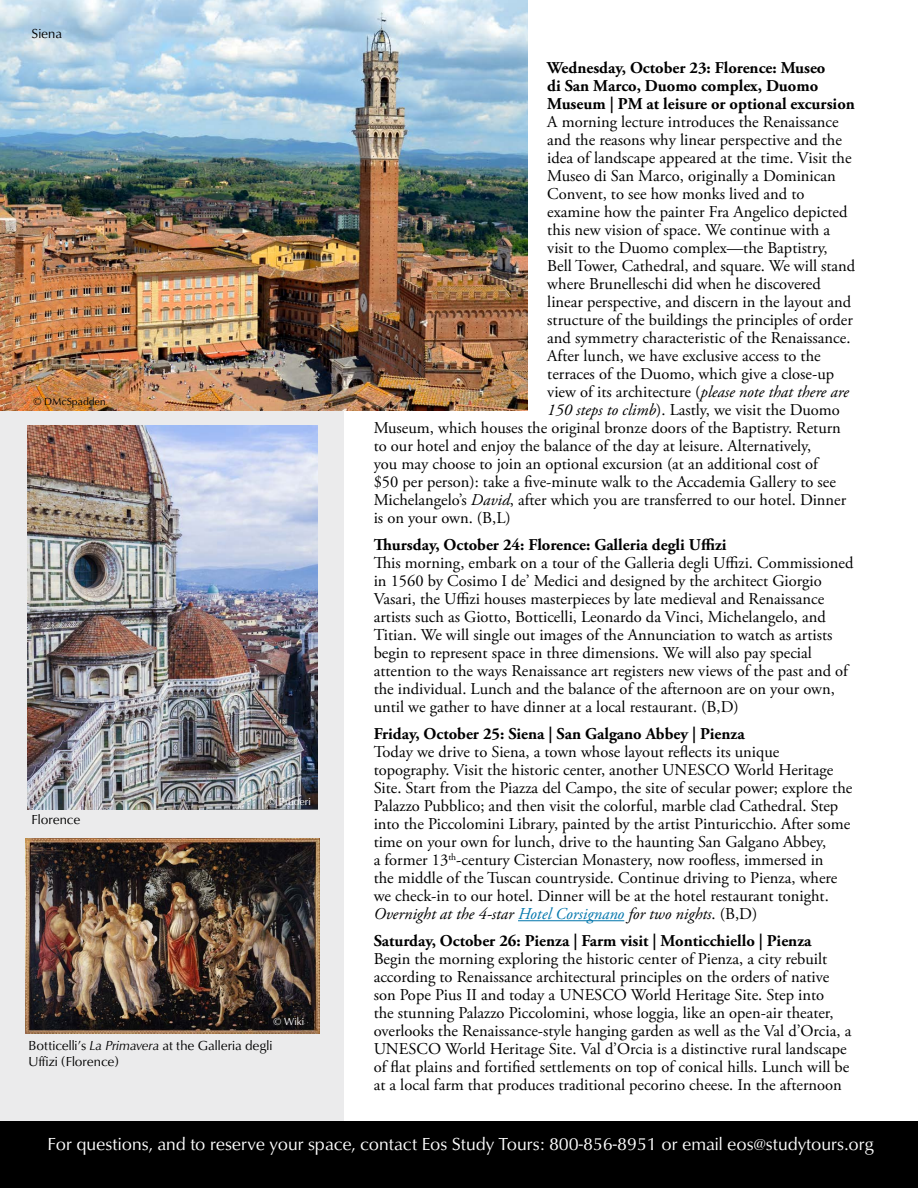
<style>
.page{position:relative;width:918px;height:1188px;background:#fff}
.page>*{position:absolute;margin:0;border:0;box-sizing:border-box;transform-origin:0 0}
.t1{font:18px "Classico URW";color:#fff}
.t2{font:16.5px/18px "Adobe Garamond Pro";color:#000}
.t3{font:700 16.5px/18px "Adobe Garamond Pro";color:#000}
.t4{font:13.5px/16.2px "Classico URW";color:#000}
.t5{font:10.5px "Classico URW";letter-spacing:.005em;color:#fff}
.t6{font:10.5px "Classico URW";color:#000}
.s1{font-style:italic}
.s2{font-style:italic;color:#0076ac}
</style>
<div class="page">
<div style="left:0;top:0;width:343px;height:1121px;background:#ebebec"></div>
<div style="left:0;top:1121px;width:918px;height:67px;background:#000"></div>
<hr style="left:518px;top:920px;width:106px;height:1px;background:#0076ac">
<img style="left:0;top:0;width:527px;height:410px">
<img style="left:27px;top:426px;width:291px;height:384px">
<img style="left:26px;top:839px;width:293px;height:195px">
<p class="t4" style="left:32px;top:25px;width:32px">Siena</p>
<p class="t6" style="left:33px;top:394px;width:74px">© DMcSpadden</p>
<p class="t4" style="left:31px;top:811px;width:50px">Florence</p>
<p class="t5" style="left:268px;top:794px;width:44px">© Pfüderi</p>
<p class="t5" style="left:273px;top:1014px;width:33px">© Wiki</p>
<p class="t4" style="left:29px;top:1037px;width:245px">Botticelli’s <span class="s1">La Primavera</span> at the Galleria degli<br>Uffizi (Florence)</p>
<p class="t3" style="left:547px;top:59px;width:309px">Wednesday, October 23: Florence: Museo<br>di San Marco, Duomo complex, Duomo<br>Museum | PM at leisure or optional excursion</p>
<p class="t2" style="left:547px;top:114px;width:293px">A morning lecture introduces the Renaissance</p>
<p class="t2" style="left:547px;top:132px;width:296px">and the reasons why linear perspective and the</p>
<p class="t2" style="left:547px;top:150px;width:306px">idea of landscape appeared at the time. Visit the</p>
<p class="t2" style="left:547px;top:168px;width:290px">Museo di San Marco, originally a Dominican</p>
<p class="t2" style="left:547px;top:186px;width:259px">Convent, to see how monks lived and to</p>
<p class="t2" style="left:547px;top:204px;width:302px">examine how the painter Fra Angelico depicted</p>
<p class="t2" style="left:547px;top:222px;width:284px">this new vision of space. We continue with a</p>
<p class="t2" style="left:547px;top:240px;width:282px">visit to the Duomo complex—the Baptistry,</p>
<p class="t2" style="left:547px;top:258px;width:310px">Bell Tower, Cathedral, and square. We will stand</p>
<p class="t2" style="left:547px;top:276px;width:275px">where Brunelleschi did when he discovered</p>
<p class="t2" style="left:547px;top:294px;width:305px">linear perspective, and discern in the layout and</p>
<p class="t2" style="left:547px;top:312px;width:307px">structure of the buildings the principles of order</p>
<p class="t2" style="left:547px;top:330px;width:305px">and symmetry characteristic of the Renaissance.</p>
<p class="t2" style="left:547px;top:348px;width:275px">After lunch, we have exclusive access to the</p>
<p class="t2" style="left:547px;top:366px;width:288px">terraces of the Duomo, which give a close-up</p>
<p class="t2" style="left:547px;top:384px;width:303px">view of its architecture (<span class="s1">please note that there are</span></p>
<p class="t2" style="left:547px;top:402px;width:294px"><span class="s1">150 steps to climb</span>). Lastly, we visit the Duomo</p>
<p class="t2" style="left:374px;top:420px;width:469px">Museum, which houses the original bronze doors of the Baptistry. Return</p>
<p class="t2" style="left:374px;top:438px;width:439px">to our hotel and enjoy the balance of the day at leisure. Alternatively,</p>
<p class="t2" style="left:374px;top:456px;width:446px">you may choose to join an optional excursion (at an additional cost of</p>
<p class="t2" style="left:374px;top:474px;width:464px">$50 per person): take a five-minute walk to the Accademia Gallery to see</p>
<p class="t2" style="left:374px;top:492px;width:474px">Michelangelo’s <span class="s1">David</span>, after which you are transferred to our hotel. Dinner</p>
<p class="t2" style="left:374px;top:510px;width:139px">is on your own. (B,L)</p>
<p class="t3" style="left:374px;top:536px;width:354px">Thursday, October 24: Florence: Galleria degli Uffizi</p>
<p class="t2" style="left:374px;top:555px;width:481px">This morning, embark on a tour of the Galleria degli Uffizi. Commissioned in 1560 by Cosimo I de’ Medici and designed by the architect Giorgio Vasari, the Uffizi houses masterpieces by late medieval and Renaissance artists such as Giotto, Botticelli, Leonardo da Vinci, Michelangelo, and Titian. We will single out images of the Annunciation to watch as artists begin to represent space in three dimensions. We will also pay special attention to the ways Renaissance art registers new views of the past and of the individual. Lunch and the balance of the afternoon are on your own, until we gather to have dinner at a local restaurant. (B,D)</p>
<p class="t3" style="left:374px;top:725px;width:373px">Friday, October 25: Siena | San Galgano Abbey | Pienza</p>
<p class="t2" style="left:374px;top:744px;width:480px">Today we drive to Siena, a town whose layout reflects its unique topography. Visit the historic center, another UNESCO World Heritage Site. Start from the Piazza del Campo, the site of secular power; explore the Palazzo Pubblico; and then visit the colorful, marble clad Cathedral. Step into the Piccolomini Library, painted by the artist Pinturicchio. After some time on your own for lunch, drive to the haunting San Galgano Abbey,<br>a former 13<sup>th</sup>-century Cistercian Monastery, now roofless, immersed in<br>the middle of the Tuscan countryside. Continue driving to Pienza, where we check-in to our hotel. Dinner will be at the hotel restaurant tonight.<br><span class="s1">Overnight at the 4-star</span> <span class="s2">Hotel Corsignano</span> <span class="s1">for two nights</span>. (B,D)</p>
<p class="t3" style="left:374px;top:932px;width:439px">Saturday, October 26: Pienza | Farm visit | Monticchiello | Pienza</p>
<p class="t2" style="left:374px;top:950px;width:479px">Begin the morning exploring the historic center of Pienza, a city rebuilt according to Renaissance architectural principles on the orders of native son Pope Pius II and today a UNESCO World Heritage Site. Step into<br>the stunning Palazzo Piccolomini, whose loggia, like an open-air theater, overlooks the Renaissance-style hanging garden as well as the Val d’Orcia, a UNESCO World Heritage Site. Val d’Orcia is a distinctive rural landscape of flat plains and fortified settlements on top of conical hills. Lunch will be at a local farm that produces traditional pecorino cheese. In the afternoon</p>
<p class="t1" style="left:47px;top:1130px;width:828px">For questions, and to reserve your space, contact Eos Study Tours: 800-856-8951 or email eos@studytours.org</p>
</div>
